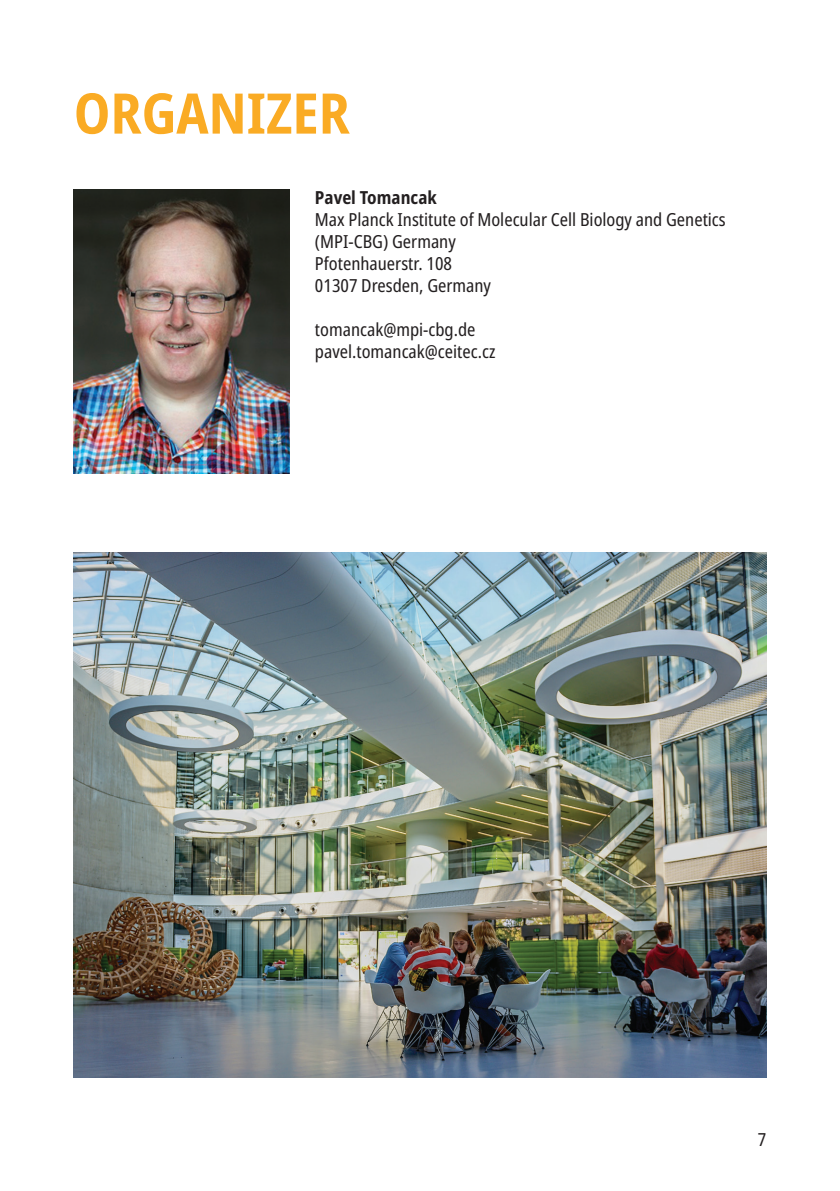
<style>
.page{position:relative;width:840px;height:1191px;background:#fff}
.page>*{position:absolute;margin:0;border:0;box-sizing:border-box;transform-origin:0 0}
.t1{font:700 condensed 56px "Noto Sans";color:#faab24}
.t2{font:condensed 18px/22px "Noto Sans";color:#231f20}
.t3{font:700 condensed 18px "Noto Sans";color:#231f20}
</style>
<div class="page">
<img style="left:74px;top:190px;width:215px;height:283px">
<img style="left:74px;top:552px;width:691px;height:525px">
<h1 class="t1" style="left:74px;top:73px;width:277px">ORGANIZER</h1>
<p class="t3" style="left:315px;top:184px;width:123px">Pavel Tomancak</p>
<p class="t2" style="left:315px;top:208px;width:412px">Max Planck Institute of Molecular Cell Biology and Genetics (MPI-CBG) Germany<br>Pfotenhauerstr. 108<br>01307 Dresden, Germany</p>
<p class="t2" style="left:315px;top:318px;width:182px">tomancak@mpi-cbg.de pavel.tomancak@ceitec.cz</p>
<p class="t2" style="left:757px;top:1128px;width:10px">7</p>
</div>
